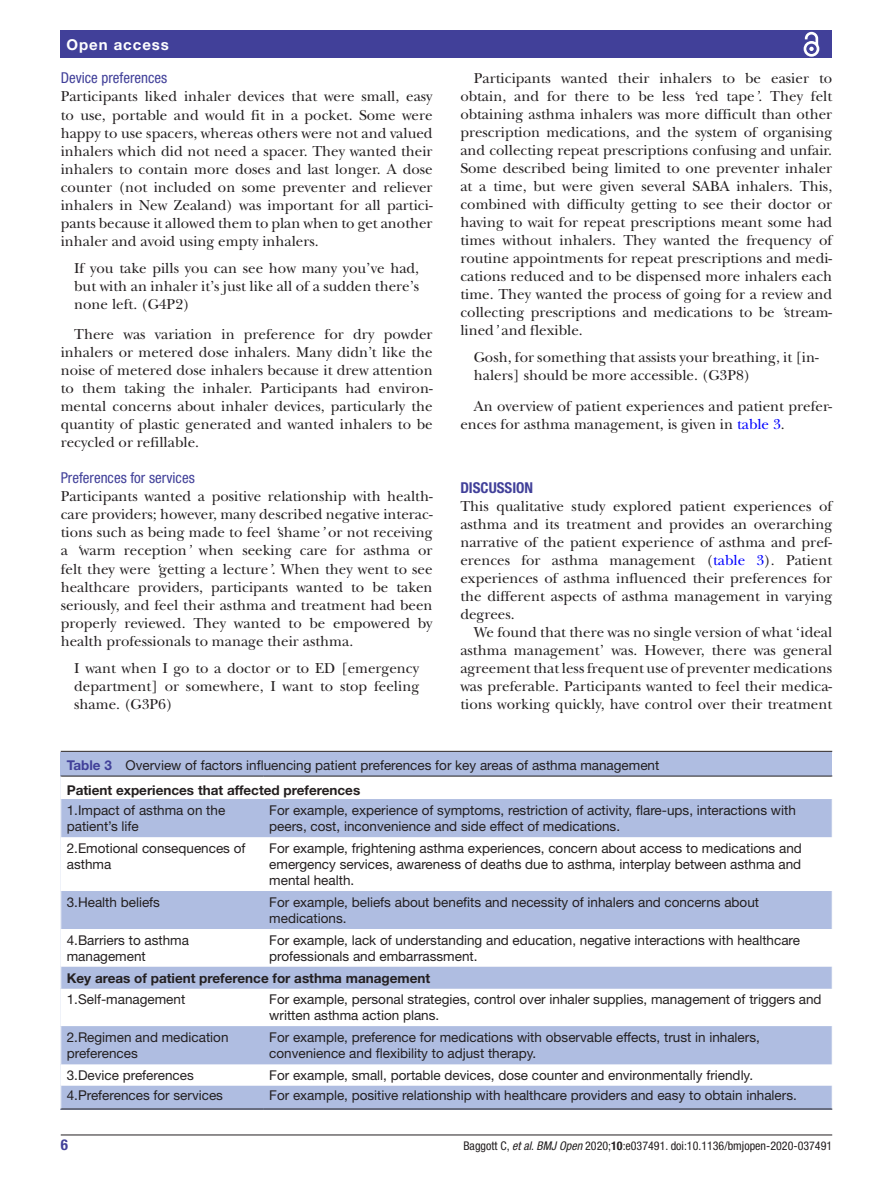
<style>
.page{position:relative;width:893px;height:1191px;background:#fff}
.page>*{position:absolute;margin:0;border:0;box-sizing:border-box;transform-origin:0 0}
.t1{font:15px/18px "New Baskerville";color:#231f20;text-align:justify}
.t2{font:condensed 15px "Helvetica Neue LT Std";color:#414099}
.t3{font:700 condensed 15px "Helvetica Neue LT Std";color:#414099}
.t4{font:700 15px "Helvetica Neue LT Std";letter-spacing:.065em;color:#fff}
.t5{font:13.5px/16.2px "Helvetica Neue LT Std";color:#231f20}
.t6{font:700 13.5px "Helvetica Neue LT Std";color:#231f20}
.t7{font:condensed 12px "Helvetica Neue LT Std";color:#231f20}
.s1{font-style:italic}
.s2{color:#00f}
.s3{font-weight:700;color:#414099}
.s4{font-weight:700}
</style>
<div class="page">
<hr style="left:61px;top:1134px;width:771px;height:1px;background:#231f20">
<div style="left:61px;top:31px;width:771px;height:27px;background:#414099"></div>
<svg style="left:803px;top:31px;width:17px;height:26px"></svg>
<div style="left:61px;top:752px;width:771px;height:357px;background:#afbde1"></div>
<hr style="left:61px;top:751px;width:771px;height:1px;background:#231f20">
<div style="left:61px;top:776px;width:771px;height:23px;background:#fff"></div>
<svg style="left:61px;top:799px;width:771px;height:309px"></svg>
<hr style="left:61px;top:775px;width:202px;height:1px;background:#231f20">
<hr style="left:263px;top:775px;width:569px;height:1px;background:#231f20">
<hr style="left:61px;top:1108px;width:202px;height:1px;background:#231f20">
<hr style="left:263px;top:1108px;width:569px;height:1px;background:#231f20">
<svg style="left:60px;top:776px;width:1px;height:23px"></svg>
<svg style="left:60px;top:966px;width:1px;height:22px"></svg>
<svg style="left:60px;top:1064px;width:1px;height:44px"></svg>
<p class="t4" style="left:66px;top:35px;width:104px">Open access</p>
<p class="t2" style="left:61px;top:69px;width:108px">Device preferences</p>
<p class="t1" style="left:61px;top:88px;width:373px">Participants liked inhaler devices that were small, easy to use, portable and would fit in a pocket. Some were happy to use spacers, whereas others were not and valued inhalers which did not need a spacer. They wanted their inhalers to contain more doses and last longer. A dose counter (not included on some preventer and reliever inhalers in New Zealand) was important for all partici&shy;pants because it allowed them to plan when to get another inhaler and avoid using empty inhalers.</p>
<p class="t1" style="left:74px;top:259px;width:346px">If you take pills you can see how many you’ve had, but with an inhaler it’s just like all of a sudden there’s none left. (G4P2)</p>
<p class="t1" style="left:61px;top:325px;width:373px;text-indent:14px">There was variation in preference for dry powder inhalers or metered dose inhalers. Many didn’t like the noise of metered dose inhalers because it drew attention to them taking the inhaler. Participants had environ&shy;mental concerns about inhaler devices, particularly the quantity of plastic generated and wanted inhalers to be recycled or refillable.</p>
<p class="t2" style="left:61px;top:469px;width:136px">Preferences for services</p>
<p class="t1" style="left:61px;top:488px;width:373px">Participants wanted a positive relationship with health&shy;care providers; however, many described negative interac&shy;tions such as being made to feel <span class="s1">‘</span>shame<span class="s1">’</span> or not receiving a <span class="s1">‘</span>warm reception<span class="s1">’</span> when seeking care for asthma or felt they were <span class="s1">‘</span>getting a lecture<span class="s1">’</span>. When they went to see healthcare providers, participants wanted to be taken seriously, and feel their asthma and treatment had been properly reviewed. They wanted to be empowered by health professionals to manage their asthma.</p>
<p class="t1" style="left:74px;top:659px;width:346px">I want when I go to a doctor or to ED [emergency department] or somewhere, I want to stop feeling shame. (G3P6)</p>
<p class="t1" style="left:460px;top:69px;width:373px;text-indent:13px">Participants wanted their inhalers to be easier to obtain, and for there to be less <span class="s1">‘</span>red tape<span class="s1">’</span>. They felt obtaining asthma inhalers was more difficult than other prescription medications, and the system of organising and collecting repeat prescriptions confusing and unfair.<br>Some described being limited to one preventer inhaler at a time, but were given several SABA inhalers. This, combined with difficulty getting to see their doctor or having to wait for repeat prescriptions meant some had times without inhalers. They wanted the frequency of routine appointments for repeat prescriptions and medi&shy;cations reduced and to be dispensed more inhalers each time. They wanted the process of going for a review and collecting prescriptions and medications to be <span class="s1">‘</span>stream&shy;lined<span class="s1">’</span> and flexible.</p>
<p class="t1" style="left:474px;top:348px;width:346px">Gosh, for something that assists your breathing, it [in&shy;halers] should be more accessible. (G3P8)</p>
<p class="t1" style="left:460px;top:397px;width:373px;text-indent:13px">An overview of patient experiences and patient prefer&shy;ences for asthma management, is given in <span class="s2">table 3</span>.</p>
<p class="t3" style="left:460px;top:478px;width:74px">DISCUSSION</p>
<p class="t1" style="left:460px;top:497px;width:373px">This qualitative study explored patient experiences of asthma and its treatment and provides an overarching narrative of the patient experience of asthma and pref&shy;erences for asthma management (<span class="s2">table 3</span>). Patient experiences of asthma influenced their preferences for the different aspects of asthma management in varying degrees.</p>
<p class="t1" style="left:460px;top:623px;width:373px;text-indent:13px">We found that there was no single version of what ‘ideal asthma management’ was. However, there was general agreement that less frequent use of preventer medications was preferable. Participants wanted to feel their medica&shy;tions working quickly, have control over their treatment</p>
<p class="t5" style="left:67px;top:752px;width:594px;line-height:25px"><span class="s3">Table 3</span> Overview of factors influencing patient preferences for key areas of asthma management<br><span class="s4">Patient experiences that affected preferences</span></p>
<p class="t5" style="left:67px;top:802px;width:160px">1.Impact of asthma on the patient’s life</p>
<p class="t5" style="left:269px;top:802px;width:528px">For example, experience of symptoms, restriction of activity, flare-ups, interactions with peers, cost, inconvenience and side effect of medications.</p>
<p class="t5" style="left:67px;top:839px;width:180px">2.Emotional consequences of asthma</p>
<p class="t5" style="left:269px;top:839px;width:534px;text-align:justify">For example, frightening asthma experiences, concern about access to medications and emergency services, awareness of deaths due to asthma, interplay between asthma and mental health.</p>
<p class="t5" style="left:67px;top:893px;width:95px">3.Health beliefs</p>
<p class="t5" style="left:269px;top:893px;width:491px">For example, beliefs about benefits and necessity of inhalers and concerns about medications.</p>
<p class="t5" style="left:67px;top:931px;width:124px">4.Barriers to asthma management</p>
<p class="t5" style="left:269px;top:931px;width:532px">For example, lack of understanding and education, negative interactions with healthcare professionals and embarrassment.</p>
<p class="t6" style="left:67px;top:969px;width:365px">Key areas of patient preference for asthma management</p>
<p class="t5" style="left:67px;top:991px;width:120px">1.Self-management</p>
<p class="t5" style="left:269px;top:991px;width:554px">For example, personal strategies, control over inhaler supplies, management of triggers and written asthma action plans.</p>
<p class="t5" style="left:67px;top:1029px;width:163px">2.Regimen and medication preferences</p>
<p class="t5" style="left:269px;top:1029px;width:492px">For example, preference for medications with observable effects, trust in inhalers, convenience and flexibility to adjust therapy.</p>
<p class="t5" style="left:67px;top:1066px;width:129px">3.Device preferences</p>
<p class="t5" style="left:269px;top:1066px;width:485px">For example, small, portable devices, dose counter and environmentally friendly.</p>
<p class="t5" style="left:67px;top:1087px;width:158px">4.Preferences for services</p>
<p class="t5" style="left:269px;top:1087px;width:529px">For example, positive relationship with healthcare providers and easy to obtain inhalers.</p>
<p class="t3" style="left:61px;top:1135px;width:9px">6</p>
<p class="t7" style="left:463px;top:1138px;width:370px">Baggott C, <span class="s1">et al</span>. <span class="s1">BMJ Open</span> 2020;<span class="s4">10</span>:e037491. doi:10.1136/bmjopen-2020-037491</p>
</div>
